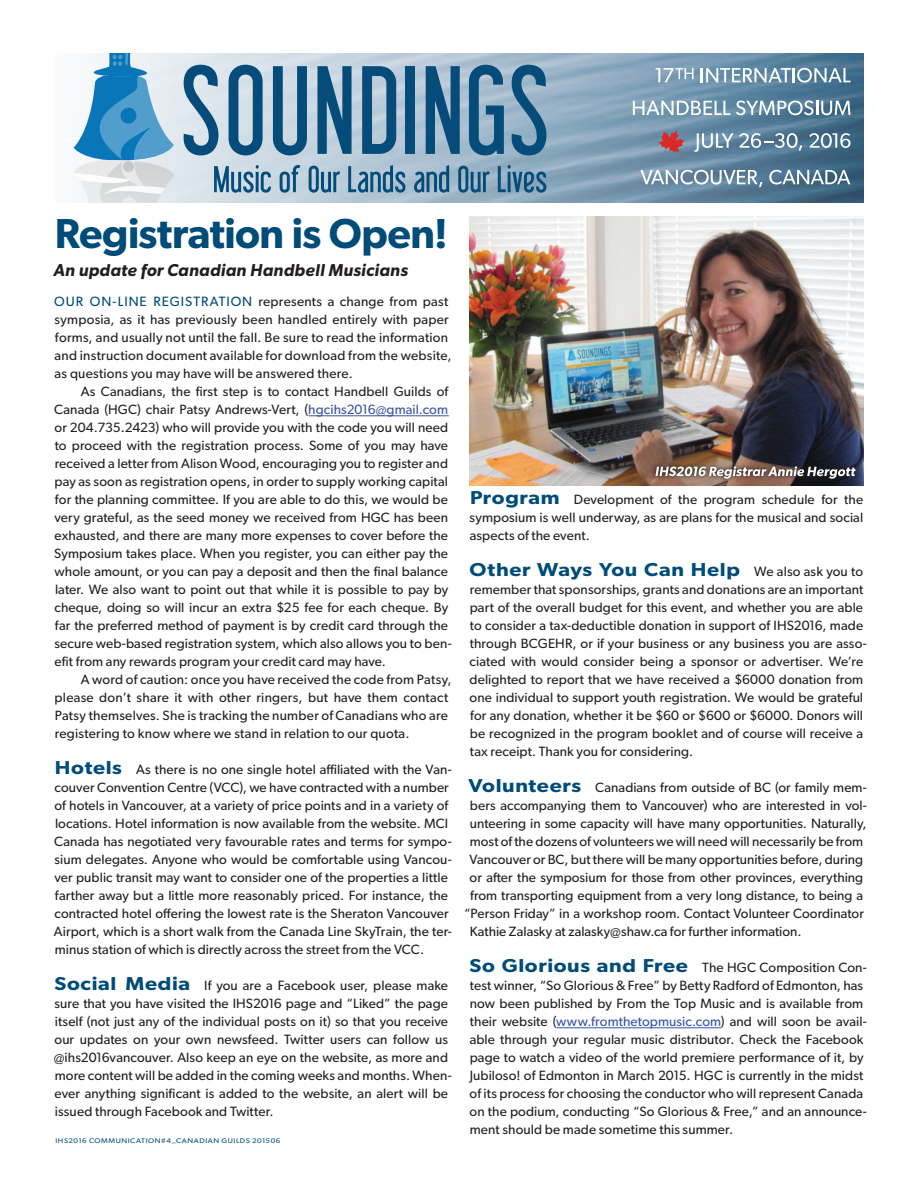
<style>
.page{position:relative;width:918px;height:1188px;background:#fff}
.page>*{position:absolute;margin:0;border:0;box-sizing:border-box;transform-origin:0 0}
.Headline_1{font:600 42px "Gibson";letter-spacing:-.01em;color:#004c79}
.IHS_Body_1{font:600 18.75px "Gibson";letter-spacing:.03em;color:#004c79;scale:1.15 1}
.IHS_subhead{font:italic 600 17.25px "Gibson";letter-spacing:.02em;color:#231f20}
.IHS_Body_1-2{font:13.5px/18px "Gibson";letter-spacing:.01em;color:#231f20}
.IHS_Body_2{font:13.5px/18px "Gibson";letter-spacing:.01em;color:#231f20}
.t1{font:6.75px "Gibson";letter-spacing:.075em;color:#004c79;scale:1.15 1}
.s1{color:#004c79}
.s2{color:#3853a3}
.s3{font-weight:600;font-size:18.75px;color:#004c79}
.s4{font-weight:400;font-size:13.5px;color:#231f20}
</style>
<div class="page">
<img style="left:469px;top:216px;width:395px;height:270px">
<img style="left:73px;top:54px;width:791px;height:149px">
<svg style="left:74px;top:54px;width:100px;height:149px"></svg>
<div style="left:123px;top:161px;width:11px;height:11px;background:#c5c6c7;border-radius:50%"></div>
<svg style="left:184px;top:65px;width:34px;height:90px;background:#779db6"></svg>
<svg style="left:229px;top:65px;width:34px;height:90px;background:#5786a5"></svg>
<svg style="left:273px;top:66px;width:34px;height:89px;background:#5685a5"></svg>
<svg style="left:317px;top:66px;width:35px;height:88px;background:#3e7498"></svg>
<svg style="left:362px;top:66px;width:34px;height:88px;background:#477a9d"></svg>
<div style="left:405px;top:66px;width:10px;height:88px;background:#054c7a"></div>
<svg style="left:426px;top:66px;width:34px;height:88px;background:#366e93"></svg>
<svg style="left:469px;top:65px;width:35px;height:90px;background:#4a7c9e"></svg>
<svg style="left:512px;top:65px;width:35px;height:90px;background:#5684a4"></svg>
<svg style="left:214px;top:165px;width:57px;height:28px;background:#7a9fb7"></svg>
<svg style="left:280px;top:165px;width:20px;height:28px"></svg>
<svg style="left:309px;top:166px;width:31px;height:27px"></svg>
<svg style="left:348px;top:165px;width:58px;height:28px;background:#7098b1"></svg>
<svg style="left:414px;top:165px;width:35px;height:28px"></svg>
<svg style="left:458px;top:166px;width:32px;height:27px"></svg>
<svg style="left:498px;top:165px;width:48px;height:28px"></svg>
<svg style="left:658px;top:130px;width:28px;height:25px"></svg>
<svg style="left:656px;top:68px;width:38px;height:14px"></svg>
<svg style="left:701px;top:68px;width:150px;height:15px"></svg>
<svg style="left:633px;top:101px;width:97px;height:14px"></svg>
<svg style="left:736px;top:101px;width:115px;height:14px"></svg>
<svg style="left:694px;top:133px;width:108px;height:19px;background:#7e9bb0"></svg>
<svg style="left:809px;top:133px;width:42px;height:15px"></svg>
<svg style="left:640px;top:170px;width:123px;height:17px"></svg>
<svg style="left:769px;top:170px;width:82px;height:15px"></svg>
<hr style="left:308px;top:416px;width:141px;height:1px;background:#3853a3">
<hr style="left:556px;top:1028px;width:165px;height:1px;background:#3853a3">
<div style="left:650px;top:461px;width:211px;height:23px;background:#231f20;opacity:.75"></div>
<svg style="left:656px;top:466px;width:200px;height:13px"></svg>
<p class="Headline_1" style="left:55px;top:208px;width:395px">Registration is Open!</p>
<p class="IHS_subhead" style="left:53px;top:260px;width:356px">An update for Canadian Handbell Musicians</p>
<p class="IHS_Body_1-2" style="left:54px;top:292px;width:399px"><span class="s1">OUR ON-LINE REGISTRATION</span> represents a change from past symposia, as it has previously been handled entirely with paper forms, and usually not until the fall. Be sure to read the information and instruction document available for download from the website, as questions you may have will be answered there.</p>
<p class="IHS_Body_2" style="left:54px;top:382px;width:399px;text-indent:27px">As Canadians, the first step is to contact Handbell Guilds of Canada (HGC) chair Patsy Andrews-Vert, (<span class="s2">hgcihs2016@gmail.com </span>or 204.735.2423) who will provide you with the code you will need to proceed with the registration process. Some of you may have received a letter from Alison Wood, encouraging you to register and pay as soon as registration opens, in order to supply working capital for the planning committee. If you are able to do this, we would be very grateful, as the seed money we received from HGC has been exhausted, and there are many more expenses to cover before the Symposium takes place. When you register, you can either pay the whole amount, or you can pay a deposit and then the final balance later. We also want to point out that while it is possible to pay by cheque, doing so will incur an extra $25 fee for each cheque. By far the preferred method of payment is by credit card through the secure web-based registration system, which also allows you to ben&shy;efit from any rewards program your credit card may have.</p>
<p class="IHS_Body_2" style="left:55px;top:670px;width:398px;text-indent:26px">A word of caution: once you have received the code from Patsy, please don’t share it with other ringers, but have them contact Patsy themselves. She is tracking the number of Canadians who are registering to know where we stand in relation to our quota.</p>
<p class="IHS_Body_1-2" style="left:54px;top:760px;width:399px"><span class="s3">Hotels</span> As there is no one single hotel affiliated with the Van&shy;couver Convention Centre (VCC), we have contracted with a number of hotels in Vancouver, at a variety of price points and in a variety of locations. Hotel information is now available from the website. MCI Canada has negotiated very favourable rates and terms for sympo&shy;sium delegates. Anyone who would be comfortable using Vancou&shy;ver public transit may want to consider one of the properties a little farther away but a little more reasonably priced. For instance, the contracted hotel offering the lowest rate is the Sheraton Vancouver Airport, which is a short walk from the Canada Line SkyTrain, the ter&shy;minus station of which is directly across the street from the VCC.</p>
<p class="IHS_Body_1-2" style="left:54px;top:976px;width:399px"><span class="s3">Social Media</span> If you are a Facebook user, please make sure that you have visited the IHS2016 page and “Liked” the page itself (not just any of the individual posts on it) so that you receive our updates on your own newsfeed. Twitter users can follow us @ihs2016vancouver. Also keep an eye on the website, as more and more content will be added in the coming weeks and months. When&shy;ever anything significant is added to the website, an alert will be issued through Facebook and Twitter.</p>
<p class="t1" style="left:55px;top:1137px;width:197px">IHS2016 COMMUNICATION#4_CANADIAN GUILDS 201506</p>
<p class="IHS_Body_1-2" style="left:470px;top:490px;width:395px;text-align:justify"><span class="s3">Program</span> Development of the program schedule for the symposium is well underway, as are plans for the musical and social aspects of the event.</p>
<p class="IHS_Body_1" style="left:470px;top:558px;width:344px">Other Ways You Can Help <span class="s4">We also ask you to</span></p>
<p class="IHS_Body_1-2" style="left:470px;top:580px;width:399px">remember that sponsorships, grants and donations are an important part of the overall budget for this event, and whether you are able to consider a tax-deductible donation in support of IHS2016, made through BCGEHR, or if your business or any business you are asso&shy;ciated with would consider being a sponsor or advertiser. We’re delighted to report that we have received a $6000 donation from one individual to support youth registration. We would be grateful for any donation, whether it be $60 or $600 or $6000. Donors will be recognized in the program booklet and of course will receive a tax receipt. Thank you for considering.</p>
<p class="IHS_Body_1-2" style="left:468px;top:778px;width:400px"><span class="s3">Volunteers</span> Canadians from outside of BC (or family mem-</p>
<p class="IHS_Body_1-2" style="left:470px;top:796px;width:398px">bers accompanying them to Vancouver) who are interested in vol-</p>
<p class="IHS_Body_1-2" style="left:470px;top:814px;width:398px">unteering in some capacity will have many opportunities. Naturally,</p>
<p class="IHS_Body_1-2" style="left:470px;top:832px;width:395px">most of the dozens of volunteers we will need will necessarily be from</p>
<p class="IHS_Body_1-2" style="left:469px;top:850px;width:395px">Vancouver or BC, but there will be many opportunities before, during</p>
<p class="IHS_Body_1-2" style="left:470px;top:868px;width:395px">or after the symposium for those from other provinces, everything</p>
<p class="IHS_Body_1-2" style="left:470px;top:886px;width:395px">from transporting equipment from a very long distance, to being a</p>
<p class="IHS_Body_1-2" style="left:464px;top:904px;width:401px">“Person Friday” in a workshop room. Contact Volunteer Coordinator</p>
<p class="IHS_Body_1-2" style="left:470px;top:922px;width:333px">Kathie Zalasky at zalasky@shaw.ca for further information.</p>
<p class="IHS_Body_1-2" style="left:470px;top:958px;width:399px"><span class="s3">So Glorious and Free</span> The HGC Composition Con&shy;test winner, “So Glorious &amp; Free” by Betty Radford of Edmonton, has now been published by From the Top Music and is available from their website (<span class="s2">www.fromthetopmusic.com</span>) and will soon be avail&shy;able through your regular music distributor. Check the Facebook page to watch a video of the world premiere performance of it, by Jubiloso! of Edmonton in March 2015. HGC is currently in the midst of its process for choosing the conductor who will represent Canada on the podium, conducting “So Glorious &amp; Free,” and an announce&shy;ment should be made sometime this summer.</p>
</div>
